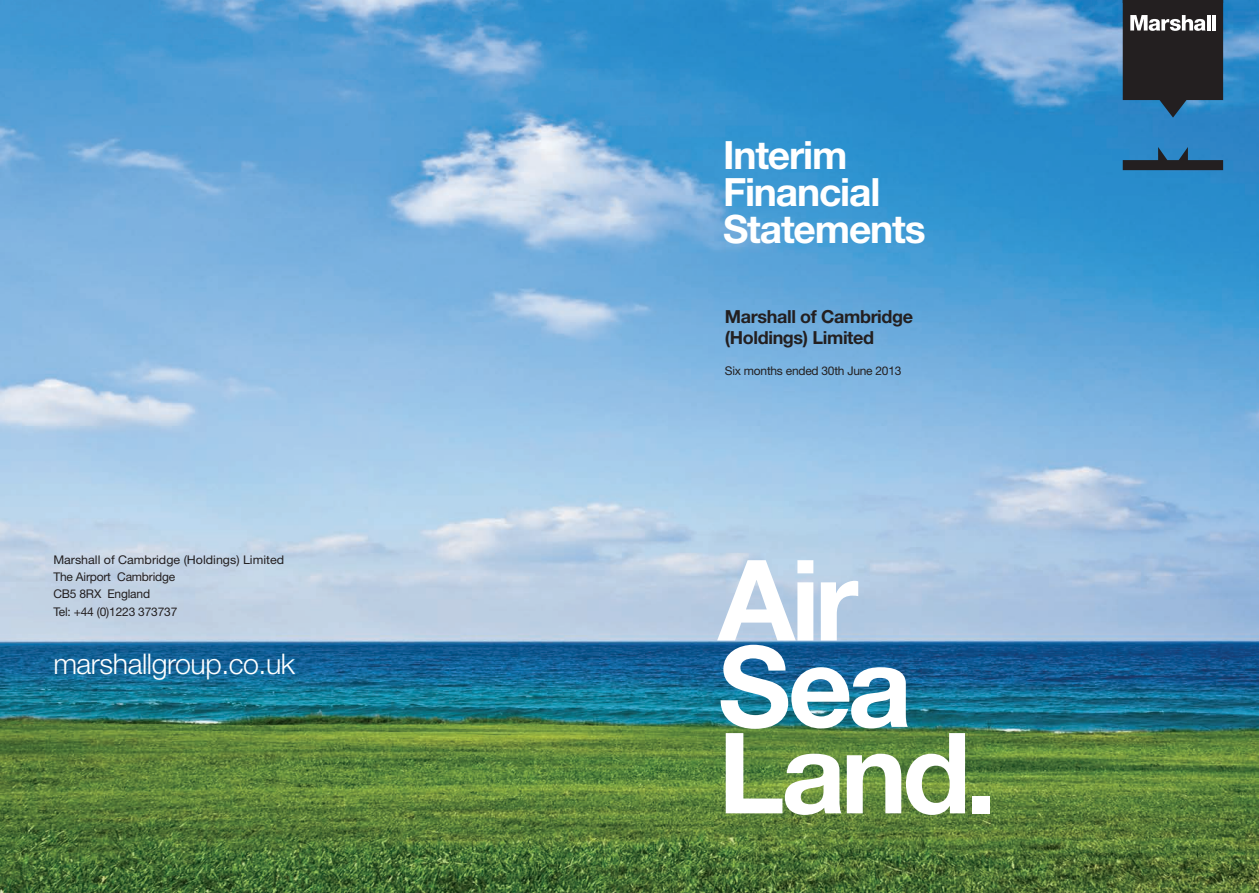
<style>
.page{position:relative;width:1259px;height:893px;background:#fff}
.page>*{position:absolute;margin:0;border:0;box-sizing:border-box;transform-origin:0 0}
.t1{font:700 112.35px/86.4px "Helvetica Neue";letter-spacing:-.045em;color:#fff}
.t2{font:700 39px/37px "Helvetica Neue";letter-spacing:-.03em;color:#fff}
.t3{font:300 28.5px "Helvetica Neue";letter-spacing:-.015em;color:#fff}
.t4{font:700 18px/21px "Helvetica Neue";letter-spacing:-.02em;color:#231f20}
.t5{font:12px/17.2px "Helvetica Neue";letter-spacing:-.015em;color:#231f20;scale:1.04 1}
.t6{font:12px "Helvetica Neue";letter-spacing:-.015em;color:#231f20}
</style>
<div class="page">
<img style="left:0;top:0;width:1259px;height:893px">
<svg style="left:1122px;top:147px;width:101px;height:23px;background:#275577"></svg>
<svg style="left:1122px;top:0;width:101px;height:118px;background:#323c45"></svg>
<p class="t5" style="left:53px;top:552px;width:223px">Marshall of Cambridge (Holdings) Limited<br>The Airport Cambridge<br>CB5 8RX England<br>Tel: +44 (0)1223 373737</p>
<h3 class="t3" style="left:53px;top:654px;width:243px">marshallgroup.co.uk</h3>
<h2 class="t2" style="left:723px;top:140px;width:204px">Interim<br>Financial<br>Statements</h2>
<h3 class="t4" style="left:725px;top:307px;width:190px">Marshall of Cambridge (Holdings) Limited</h3>
<p class="t6" style="left:725px;top:366px;width:178px">Six months ended 30th June 2013</p>
<h1 class="t1" style="left:718px;top:567px;width:281px">Air<br>Sea<br>Land.</h1>
</div>
